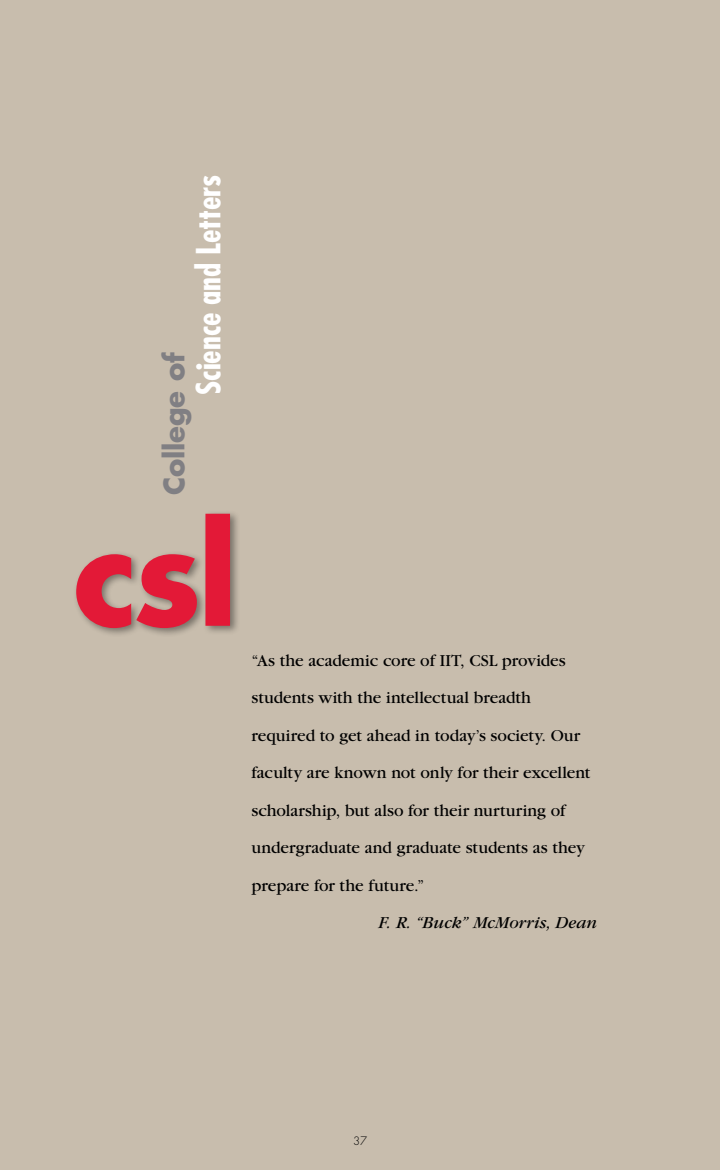
<style>
.page{position:relative;width:720px;height:1170px;background:#c8bdad}
.page>*{position:absolute;margin:0;border:0;box-sizing:border-box;transform-origin:0 0}
.t1{font:700 condensed 32.5px "Futura";color:#fff}
.t2{font:700 27.5px "Futura";letter-spacing:-.005em;color:#807f83}
.t3{font:17.5px/37.5px "Garamond";color:#000}
.t4{font:italic 17.5px "Garamond";letter-spacing:.005em;color:#000}
.t5{font:300 11.25px "Futura";color:#000}
</style>
<div class="page">
<div style="left:73px;top:510px;width:172px;height:133px;background:#000;opacity:.4"></div>
<svg style="left:76px;top:514px;width:154px;height:114px"></svg>
<h1 class="t1" style="left:188px;top:395px;width:221px;rotate:-90deg">Science and Letters</h1>
<h2 class="t2" style="left:155px;top:495px;width:144px;rotate:-90deg">College of</h2>
<p class="t3" style="left:252px;top:642px;width:341px">“As the academic core of IIT, CSL provides students with the intellectual breadth required to get ahead in today’s society. Our faculty are known not only for their excellent scholarship, but also for their nurturing of undergraduate and graduate students as they prepare for the future.”</p>
<p class="t4" style="left:378px;top:914px;width:220px">F. R. “Buck” McMorris, Dean</p>
<p class="t5" style="left:353px;top:1134px;width:15px">37</p>
</div>
